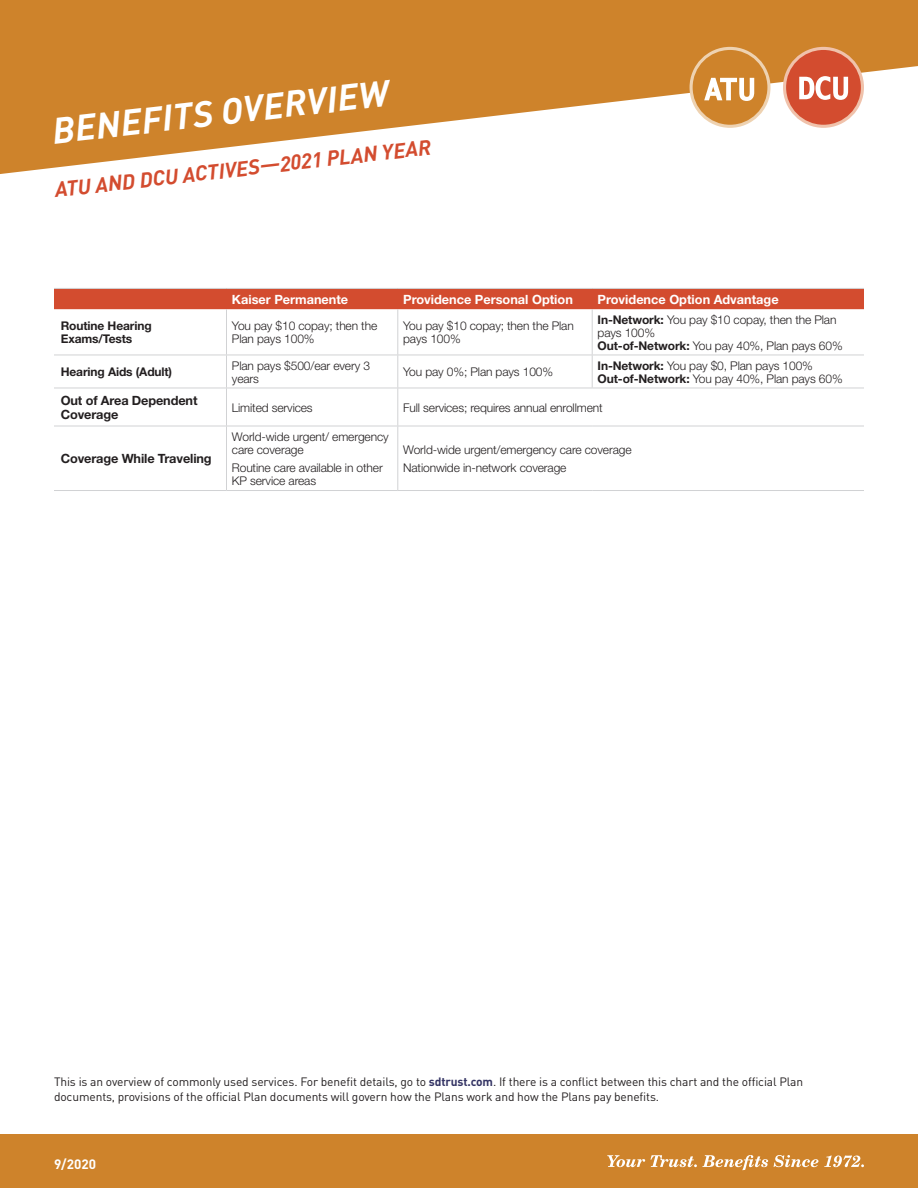
<style>
.page{position:relative;width:918px;height:1188px;background:#fff}
.page>*{position:absolute;margin:0;border:0;box-sizing:border-box;transform-origin:0 0}
.Main_Page_Head{font:italic 700 36px "DINOT";color:#fff}
.t1{font:italic 700 21px "DINOT";color:#d34c2f}
.t2{font:700 13.5px "DINOT";color:#fff}
.Table_Text_Bold_Reve{font:700 12.75px "Helvetica Neue";color:#fff}
.Table_Text{font:700 12.75px/14.5px "Helvetica Neue";letter-spacing:-.01em;color:#231f20}
.Table_Text-2{font:300 12px/12.8px "Helvetica Neue";letter-spacing:-.01em;color:#231f20}
.text_8_5_10_note{font:12px/15px "DINOT";letter-spacing:-.01em;color:#231f20}
.Table_Text-3{font:700 12px/12.8px "Helvetica Neue";letter-spacing:-.01em;color:#231f20}
.s1{font-weight:700}
.s2{font-weight:700;color:#343464}
</style>
<div class="page">
<svg style="left:0;top:0;width:918px;height:174px;fill:#ce832b"></svg>
<div style="left:0;top:1134px;width:918px;height:54px;background:#ce832b"></div>
<svg style="left:607px;top:1155px;width:257px;height:15px"></svg>
<svg style="left:783px;top:47px;width:81px;height:81px"></svg>
<div style="left:786px;top:50px;width:75px;height:75px;background:#d34c2f;border-radius:50%"></div>
<svg style="left:799px;top:76px;width:49px;height:24px"></svg>
<svg style="left:690px;top:47px;width:81px;height:81px"></svg>
<div style="left:693px;top:50px;width:74px;height:75px;background:#ce832b;border-radius:50%"></div>
<svg style="left:704px;top:78px;width:50px;height:23px"></svg>
<div style="left:54px;top:289px;width:810px;height:20px;background:#d34c2f"></div>
<hr style="left:54px;top:355px;width:172px;height:1px;background:#d1d2d4">
<hr style="left:226px;top:355px;width:172px;height:1px;background:#d1d2d4">
<hr style="left:54px;top:388px;width:172px;height:1px;background:#d1d2d4">
<hr style="left:226px;top:388px;width:172px;height:1px;background:#d1d2d4">
<hr style="left:54px;top:426px;width:172px;height:1px;background:#d1d2d4">
<hr style="left:226px;top:426px;width:172px;height:1px;background:#d1d2d4">
<hr style="left:398px;top:426px;width:194px;height:1px;background:#d1d2d4">
<hr style="left:592px;top:426px;width:272px;height:1px;background:#d1d2d4">
<hr style="left:54px;top:490px;width:172px;height:1px;background:#d1d2d4">
<hr style="left:226px;top:309px;width:1px;height:46px;background:#d1d2d4">
<hr style="left:226px;top:355px;width:1px;height:33px;background:#d1d2d4">
<hr style="left:226px;top:388px;width:1px;height:38px;background:#d1d2d4">
<hr style="left:226px;top:426px;width:1px;height:64px;background:#d1d2d4">
<hr style="left:226px;top:490px;width:172px;height:1px;background:#d1d2d4">
<hr style="left:397px;top:388px;width:1px;height:38px;background:#d1d2d4">
<hr style="left:397px;top:426px;width:1px;height:64px;background:#d1d2d4">
<hr style="left:398px;top:490px;width:194px;height:1px;background:#d1d2d4">
<hr style="left:592px;top:490px;width:272px;height:1px;background:#d1d2d4">
<hr style="left:398px;top:355px;width:194px;height:1px;background:#d1d2d4">
<hr style="left:592px;top:355px;width:272px;height:1px;background:#d1d2d4">
<hr style="left:397px;top:309px;width:1px;height:46px;background:#d1d2d4">
<hr style="left:397px;top:355px;width:1px;height:33px;background:#d1d2d4">
<hr style="left:398px;top:388px;width:194px;height:1px;background:#d1d2d4">
<hr style="left:592px;top:309px;width:1px;height:46px;background:#d1d2d4">
<hr style="left:592px;top:355px;width:1px;height:33px;background:#d1d2d4">
<hr style="left:592px;top:388px;width:272px;height:1px;background:#d1d2d4">
<hr style="left:54px;top:288px;width:172px;height:1px;background:#d1d2d4">
<hr style="left:226px;top:288px;width:172px;height:1px;background:#d1d2d4">
<hr style="left:398px;top:288px;width:194px;height:1px;background:#d1d2d4">
<hr style="left:592px;top:288px;width:272px;height:1px;background:#d1d2d4">
<p class="Main_Page_Head" style="left:50px;top:109px;width:340px;rotate:-7deg">BENEFITS OVERVIEW</p>
<h2 class="t1" style="left:53px;top:175px;width:380px;rotate:-6deg">ATU AND DCU ACTIVES—2021 PLAN YEAR</h2>
<p class="Table_Text_Bold_Reve" style="left:232px;top:291px;width:118px">Kaiser Permanente</p>
<p class="Table_Text_Bold_Reve" style="left:403px;top:291px;width:171px">Providence Personal Option</p>
<p class="Table_Text_Bold_Reve" style="left:598px;top:291px;width:183px">Providence Option Advantage</p>
<p class="Table_Text-3" style="left:61px;top:319px;width:92px">Routine Hearing<br>Exams/Tests</p>
<p class="Table_Text-2" style="left:232px;top:320px;width:147px">You pay $10 copay; then the<br>Plan pays 100%</p>
<p class="Table_Text-2" style="left:403px;top:320px;width:172px">You pay $10 copay; then the Plan pays 100%</p>
<p class="Table_Text-2" style="left:598px;top:313px;width:247px"><span class="s1">In-Network:</span> You pay $10 copay, then the Plan pays 100%<br><span class="s1">Out-of-Network:</span> You pay 40%, Plan pays 60%</p>
<p class="Table_Text-3" style="left:61px;top:365px;width:113px">Hearing Aids (Adult)</p>
<p class="Table_Text-2" style="left:232px;top:359px;width:140px">Plan pays $500/ear every 3 years</p>
<p class="Table_Text-2" style="left:403px;top:365px;width:151px">You pay 0%; Plan pays 100%</p>
<p class="Table_Text-2" style="left:598px;top:359px;width:247px"><span class="s1">In-Network:</span> You pay $0, Plan pays 100%<br><span class="s1">Out-of-Network:</span> You pay 40%, Plan pays 60%</p>
<p class="Table_Text" style="left:61px;top:393px;width:138px">Out of Area Dependent<br>Coverage</p>
<p class="Table_Text-2" style="left:232px;top:401px;width:82px">Limited services</p>
<p class="Table_Text-2" style="left:403px;top:401px;width:201px">Full services; requires annual enrollment</p>
<p class="Table_Text" style="left:61px;top:451px;width:153px">Coverage While Traveling</p>
<p class="Table_Text-2" style="left:232px;top:430px;width:158px">World-wide urgent/ emergency care coverage</p>
<p class="Table_Text-2" style="left:232px;top:461px;width:152px">Routine care available in other<br>KP service areas</p>
<p class="Table_Text-2" style="left:403px;top:443px;width:230px">World-wide urgent/emergency care coverage</p>
<p class="Table_Text-2" style="left:403px;top:461px;width:165px">Nationwide in-network coverage</p>
<p class="text_8_5_10_note" style="left:54px;top:1074px;width:751px">This is an overview of commonly used services. For benefit details, go to <span class="s2">sdtrust.com</span>. If there is a conflict between this chart and the official Plan documents, provisions of the official Plan documents will govern how the Plans work and how the Plans pay benefits.</p>
<p class="t2" style="left:54px;top:1155px;width:44px">9/2020</p>
</div>
